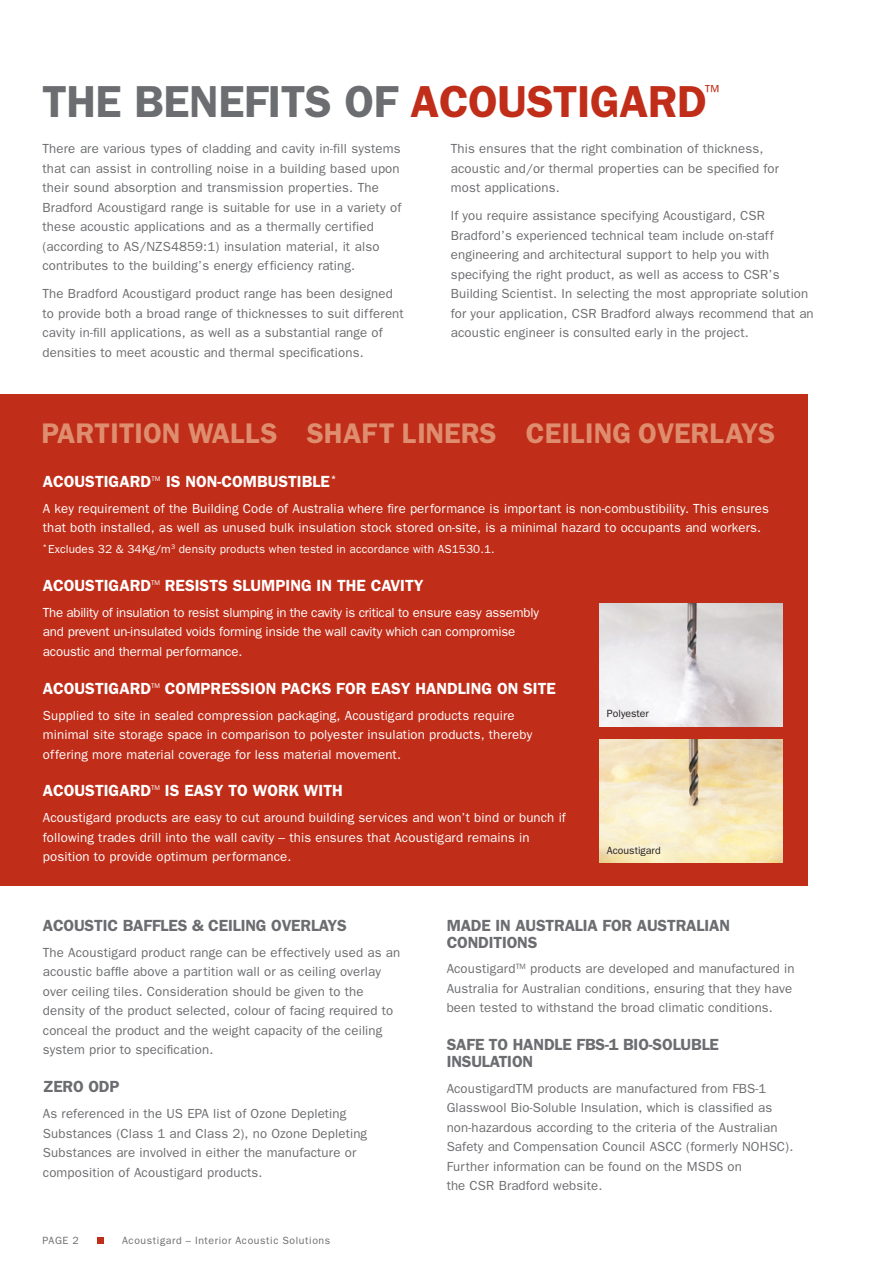
<style>
.page{position:relative;width:893px;height:1263px;background:#fff}
.page>*{position:absolute;margin:0;border:0;box-sizing:border-box;transform-origin:0 0}
.t1{font:600 45px "Franklin Gothic";letter-spacing:-.01em;color:#6c6d70}
.t2{font:600 28.5px "Franklin Gothic";color:#de8e6f}
.t3{font:17.55px "Franklin Gothic";color:#c02d19}
.t4{font:600 16.2px "Franklin Gothic";color:#fff}
.t5{font:600 16.2px/16.5px "Franklin Gothic";letter-spacing:-.01em;color:#6c6d70}
.t6{font:13.2px/19.5px "Franklin Gothic";letter-spacing:.01em;color:#6c6d70}
.t7{font:13.2px/19.5px "Franklin Gothic";letter-spacing:.01em;color:#fff}
.t8{font:13.2px/19.5px "Franklin Gothic";letter-spacing:-.01em;color:#fff}
.t9{font:11.7px "Franklin Gothic";letter-spacing:.01em;color:#fff}
.t10{font:10.5px "Franklin Gothic";letter-spacing:.055em;color:#6c6d70}
.t11{font:10.5px "Franklin Gothic";color:#231f20}
.t12{font:6.75px "Franklin Gothic";color:#fff}
.s1{color:#c02d19}
</style>
<div class="page">
<div style="left:0;top:395px;width:808px;height:491px;background:#c02d19"></div>
<div style="left:97px;top:1237px;width:7px;height:7px;background:#c02d19"></div>
<img style="left:600px;top:739px;width:183px;height:123px">
<img style="left:600px;top:604px;width:183px;height:123px">
<h1 class="t1" style="left:43px;top:75px;width:666px">THE BENEFITS OF <span class="s1">ACOUSTIGARD</span></h1>
<h3 class="t3" style="left:704px;top:81px;width:16px">™</h3>
<p class="t6" style="left:43px;top:139px;width:360px">There are various types of cladding and cavity in-fill systems that can assist in controlling noise in a building based upon their sound absorption and transmission properties. The Bradford Acoustigard range is suitable for use in a variety of these acoustic applications and as a thermally certified (according to AS/NZS4859:1) insulation material, it also contributes to the building’s energy efficiency rating.</p>
<p class="t6" style="left:43px;top:284px;width:363px">The Bradford Acoustigard product range has been designed to provide both a broad range of thicknesses to suit different cavity in-fill applications, as well as a substantial range of densities to meet acoustic and thermal specifications.</p>
<p class="t6" style="left:451px;top:139px;width:330px">This ensures that the right combination of thickness, acoustic and/or thermal properties can be specified for most applications.</p>
<p class="t6" style="left:451px;top:206px;width:364px">If you require assistance specifying Acoustigard, CSR Bradford’s experienced technical team include on-staff engineering and architectural support to help you with specifying the right product, as well as access to CSR’s Building Scientist. In selecting the most appropriate solution for your application, CSR Bradford always recommend that an acoustic engineer is consulted early in the project.</p>
<h2 class="t2" style="left:41px;top:416px;width:437px">PARTITION WALLS SHAFT LINERS</h2>
<h2 class="t2" style="left:526px;top:416px;width:248px">CEILING OVERLAYS</h2>
<p class="t4" style="left:43px;top:472px;width:98px">ACOUSTIGARD</p>
<p class="t4" style="left:151px;top:472px;width:186px"><sup>TM</sup> IS NON-COMBUSTIBLE<sup>*</sup></p>
<p class="t7" style="left:43px;top:498px;width:728px">A key requirement of the Building Code of Australia where fire performance is important is non-combustibility. This ensures that both installed, as well as unused bulk insulation stock stored on-site, is a minimal hazard to occupants and workers.</p>
<p class="t9" style="left:43px;top:542px;width:453px"><sup>*</sup> Excludes 32 &amp; 34Kg/m<sup>3</sup> density products when tested in accordance with AS1530.1.</p>
<p class="t4" style="left:43px;top:576px;width:98px">ACOUSTIGARD</p>
<p class="t12" style="left:151px;top:579px;width:11px">TM</p>
<p class="t4" style="left:165px;top:576px;width:45px">RESISTS</p>
<p class="t4" style="left:233px;top:576px;width:192px">SLUMPING IN THE CAVITY</p>
<p class="t8" style="left:43px;top:602px;width:498px">The ability of insulation to resist slumping in the cavity is critical to ensure easy assembly and prevent un-insulated voids forming inside the wall cavity which can compromise acoustic and thermal performance.</p>
<p class="t4" style="left:43px;top:678px;width:98px">ACOUSTIGARD</p>
<p class="t12" style="left:151px;top:681px;width:11px">TM</p>
<p class="t4" style="left:165px;top:678px;width:34px">COMPR</p>
<p class="t4" style="left:221px;top:678px;width:336px">ESSION PACKS FOR EASY HANDLING ON SITE</p>
<p class="t7" style="left:43px;top:705px;width:491px">Supplied to site in sealed compression packaging, Acoustigard products require minimal site storage space in comparison to polyester insulation products, thereby offering more material coverage for less material movement.</p>
<p class="t4" style="left:43px;top:781px;width:98px">ACOUSTIGARD</p>
<p class="t12" style="left:151px;top:784px;width:11px">TM</p>
<p class="t4" style="left:165px;top:781px;width:179px">IS EASY TO WORK WITH</p>
<p class="t7" style="left:43px;top:808px;width:525px">Acoustigard products are easy to cut around building services and won’t bind or bunch if following trades drill into the wall cavity – this ensures that Acoustigard remains in position to provide optimum performance.</p>
<p class="t11" style="left:607px;top:707px;width:44px">Polyester</p>
<p class="t11" style="left:607px;top:844px;width:55px">Acoustigard</p>
<p class="t5" style="left:43px;top:917px;width:304px">ACOUSTIC BAFFLES &amp; CEILING OVERLAYS</p>
<p class="t6" style="left:43px;top:942px;width:359px">The Acoustigard product range can be effectively used as an acoustic baffle above a partition wall or as ceiling overlay over ceiling tiles. Consideration should be given to the density of the product selected, colour of facing required to conceal the product and the weight capacity of the ceiling system prior to specification.</p>
<p class="t5" style="left:43px;top:1078px;width:78px">ZERO ODP</p>
<p class="t6" style="left:43px;top:1103px;width:326px">As referenced in the US EPA list of Ozone Depleting Substances (Class 1 and Class 2), no Ozone Depleting Substances are involved in either the manufacture or composition of Acoustigard products.</p>
<p class="t10" style="left:43px;top:1234px;width:38px">PAGE 2</p>
<p class="t10" style="left:122px;top:1234px;width:210px">Acoustigard – Interior Acoustic Solutions</p>
<p class="t5" style="left:447px;top:917px;width:285px">MADE IN AUSTRALIA FOR AUSTRALIAN<br>CONDITIONS</p>
<p class="t6" style="left:447px;top:959px;width:349px">Acoustigard<sup>TM</sup> products are developed and manufactured in<br>Australia for Australian conditions, ensuring that they have been tested to withstand the broad climatic conditions.</p>
<p class="t5" style="left:447px;top:1036px;width:274px">SAFE TO HANDLE FBS-1 BIO-SOLUBLE<br>INSULATION</p>
<p class="t6" style="left:447px;top:1078px;width:348px">AcoustigardTM products are manufactured from FBS-1<br>Glasswool Bio-Soluble Insulation, which is classified as non-hazardous according to the criteria of the Australian Safety and Compensation Council ASCC (formerly NOHSC).<br>Further information can be found on the MSDS on<br>the CSR Bradford website.</p>
</div>
